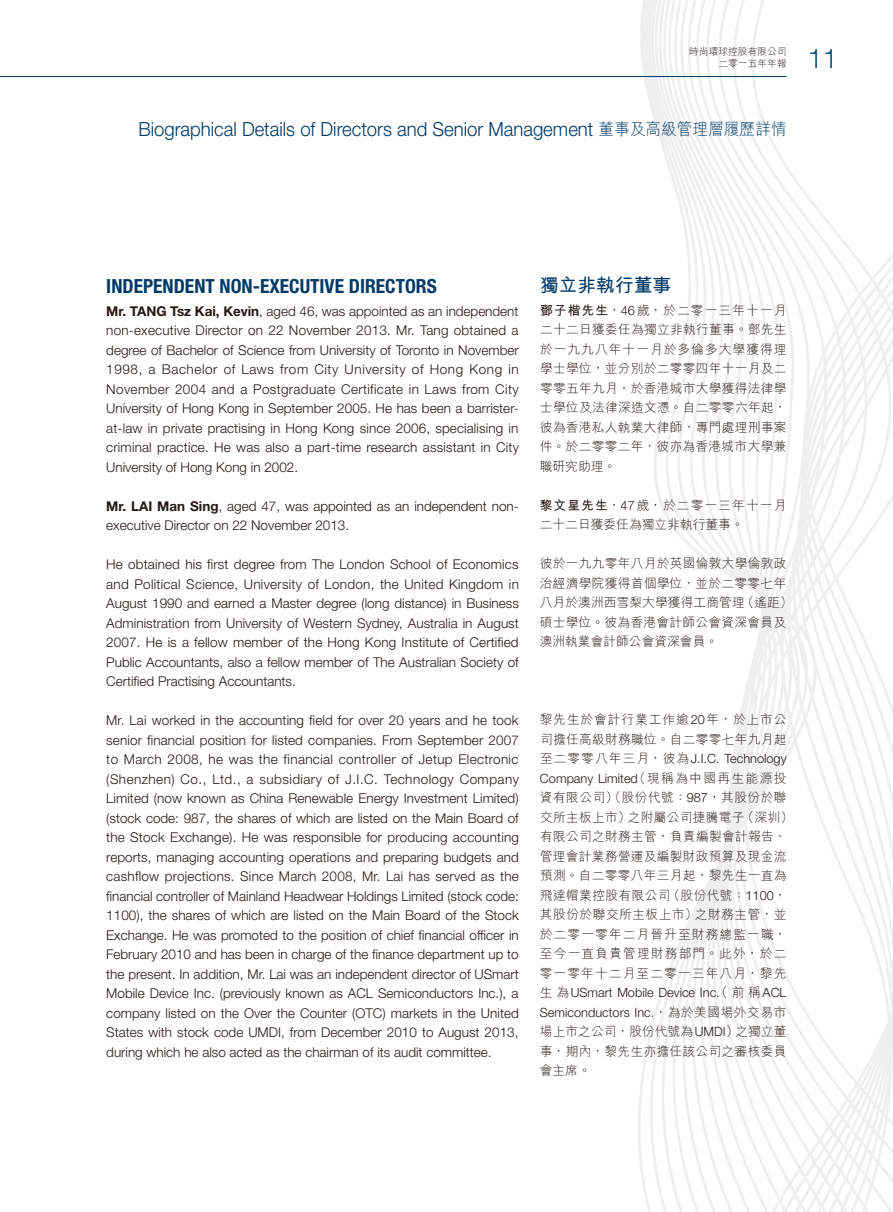
<style>
.page{position:relative;width:893px;height:1212px;background:#fff}
.page>*{position:absolute;margin:0;border:0;box-sizing:border-box;transform-origin:0 0}
.t1{font:300 27px "Helvetica Neue LT Std";color:#004f7c}
.t2{font:300 19.5px "Helvetica Neue LT Std";color:#003a67;scale:.95 1}
.t3{font:700 condensed 19.5px "Helvetica Neue LT Std";color:#003a67}
.t4{font:700 18.75px "M Hei HK";color:#003a67}
.t5{font:300 13.5px/19.5px "Helvetica Neue LT Std";color:#231916;text-align:justify}
.t6{font:300 12.75px/19.5px "M Hei HK";letter-spacing:.02em;color:#231916}
.t7{font:300 12.75px/19.5px "Helvetica Neue LT Std";color:#231916}
.t8{font:300 12.75px/19.5px "M Hei HK";color:#231916}
.t9{font:300 9.75px/12px "M Hei HK";color:#231916;text-align:right}
.s1{font-family:"M Hei HK";font-size:16.5px}
.s2{font-weight:700}
.s3{font-family:"Helvetica Neue LT Std"}
.s4{font-family:"M Hei HK"}
</style>
<div class="page">
<svg style="left:609px;top:0;width:284px;height:1212px"></svg>
<hr style="left:0;top:76px;width:787px;height:1px;background:#003a67">
<p class="t9" style="left:689px;top:46px;width:99px">時尚環球控股有限公司二零一五年年報</p>
<h2 class="t2" style="left:138px;top:118px;width:684px">Biographical Details of Directors and Senior Management <span class="s1">董事及高級管理層履歷詳情</span></h2>
<h1 class="t1" style="left:808px;top:42px;width:32px">11</h1>
<h2 class="t3" style="left:106px;top:274px;width:332px">INDEPENDENT NON-EXECUTIVE DIRECTORS</h2>
<p class="t5" style="left:106px;top:301px;width:414px"><span class="s2">Mr. TANG Tsz Kai, Kevin</span>, aged 46, was appointed as an independent non-executive Director on 22 November 2013. Mr. Tang obtained a degree of Bachelor of Science from University of Toronto in November 1998, a Bachelor of Laws from City University of Hong Kong in November 2004 and a Postgraduate Certificate in Laws from City University of Hong Kong in September 2005. He has been a barrister&shy;at-law in private practising in Hong Kong since 2006, specialising in criminal practice. He was also a part-time research assistant in City University of Hong Kong in 2002.</p>
<p class="t5" style="left:106px;top:496px;width:414px"><span class="s2">Mr. LAI Man Sing</span>, aged 47, was appointed as an independent non&shy;executive Director on 22 November 2013.</p>
<p class="t5" style="left:106px;top:554px;width:414px">He obtained his first degree from The London School of Economics and Political Science, University of London, the United Kingdom in August 1990 and earned a Master degree (long distance) in Business Administration from University of Western Sydney, Australia in August 2007. He is a fellow member of the Hong Kong Institute of Certified Public Accountants, also a fellow member of The Australian Society of Certified Practising Accountants.</p>
<p class="t5" style="left:106px;top:710px;width:414px">Mr. Lai worked in the accounting field for over 20 years and he took senior financial position for listed companies. From September 2007 to March 2008, he was the financial controller of Jetup Electronic (Shenzhen) Co., Ltd., a subsidiary of J.I.C. Technology Company Limited (now known as China Renewable Energy Investment Limited) (stock code: 987, the shares of which are listed on the Main Board of the Stock Exchange). He was responsible for producing accounting reports, managing accounting operations and preparing budgets and cashflow projections. Since March 2008, Mr. Lai has served as the financial controller of Mainland Headwear Holdings Limited (stock code:<br>1100), the shares of which are listed on the Main Board of the Stock Exchange. He was promoted to the position of chief financial officer in February 2010 and has been in charge of the finance department up to the present. In addition, Mr. Lai was an independent director of USmart Mobile Device Inc. (previously known as ACL Semiconductors Inc.), a company listed on the Over the Counter (OTC) markets in the United States with stock code UMDI, from December 2010 to August 2013, during which he also acted as the chairman of its audit committee.</p>
<h3 class="t4" style="left:540px;top:272px;width:133px">獨立非執行董事</h3>
<p class="t6" style="left:540px;top:300px;width:248px;text-align:justify"><span class="s2">鄧子楷先生</span>，<span class="s3">46</span>歲，於二零一三年十一月二十二日獲委任為獨立非執行董事。鄧先生於一九九八年十一月於多倫多大學獲得理學士學位，並分別於二零零四年十一月及二零零五年九月，於香港城市大學獲得法律學士學位及法律深造文憑。自二零零六年起，彼為香港私人執業大律師，專門處理刑事案件。於二零零二年，彼亦為香港城市大學兼職研究助理。</p>
<p class="t8" style="left:540px;top:495px;width:248px"><span class="s2">黎文星先生</span>，<span class="s3">47</span>歲，於二零一三年十一月二十二日獲委任為獨立非執行董事。</p>
<p class="t6" style="left:540px;top:554px;width:255px">彼於一九九零年八月於英國倫敦大學倫敦政治經濟學院獲得首個學位，並於二零零七年八月於澳洲西雪梨大學獲得工商管理（遙距）碩士學位。彼為香港會計師公會資深會員及澳洲執業會計師公會資深會員。</p>
<p class="t6" style="left:540px;top:710px;width:248px">黎先生於會計行業工作逾<span class="s3">20</span>年，於上市公司擔任高級財務職位。自二零零七年九月起</p>
<p class="t7" style="left:540px;top:749px;width:248px"><span class="s4">至二零零八年三月，彼為</span>J.I.C. Technology<br>Company Limited<span class="s4">（現稱為中國再生能源投</span></p>
<p class="t6" style="left:540px;top:788px;width:255px">資有限公司）（股份代號：<span class="s3">987</span>，其股份於聯交所主板上市）之附屬公司捷騰電子（深圳）有限公司之財務主管，負責編製會計報告、管理會計業務營運及編製財政預算及現金流預測。自二零零八年三月起，黎先生一直為飛達帽業控股有限公司（股份代號：<span class="s3">1100</span>，其股份於聯交所主板上市）之財務主管，並於二零一零年二月晉升至財務總監一職，至今一直負責管理財務部門。此外，於二零一零年十二月至二零一三年八月，黎先</p>
<p class="t7" style="left:540px;top:983px;width:248px"><span class="s4">生為</span>USmart Mobile Device Inc<span class="s4">（</span>. <span class="s4">前稱</span>ACL<br>Semiconductors Inc.<span class="s4">，為於美國場外交易市</span></p>
<p class="t6" style="left:540px;top:1022px;width:248px;text-align:justify">場上市之公司，股份代號為<span class="s3">UMDI</span>）之獨立董事，期內，黎先生亦擔任該公司之審核委員會主席。</p>
</div>
